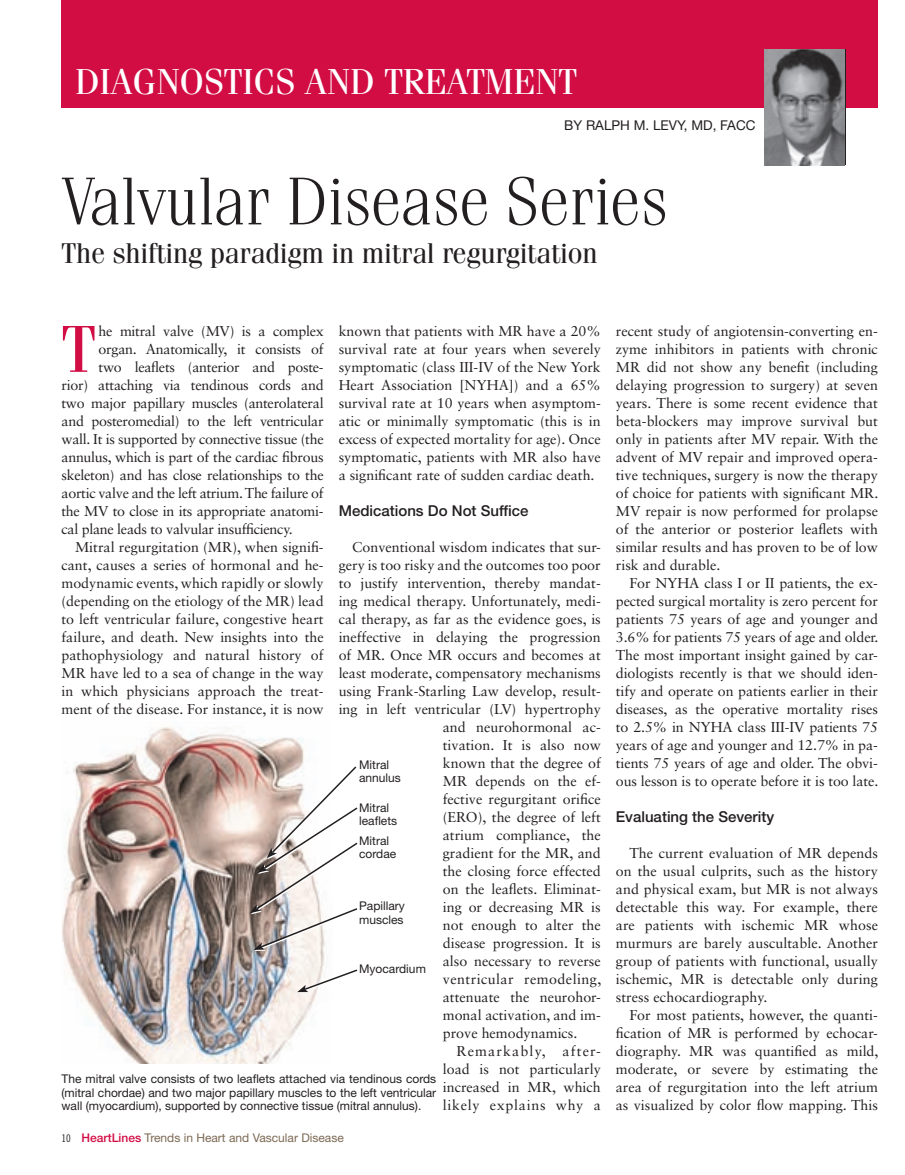
<style>
.page{position:relative;width:905px;height:1175px;background:#fff}
.page>*{position:absolute;margin:0;border:0;box-sizing:border-box;transform-origin:0 0}
.t1{font:300 67.5px "Fenice Std";letter-spacing:-.02em;color:#231f20}
.t2{font:66.3px "Fenice Std";color:#d20d44}
.t3{font:36px "Fenice Std";letter-spacing:-.005em;color:#fff}
.t4{font:28.5px "Fenice Std";letter-spacing:-.01em;color:#231f20}
.t5{font:500 15px "Helvetica Neue LT Std";color:#231f20}
.t6{font:14.25px/18px "Sabon LT Std";color:#231f20;text-align:justify}
.t7{font:14.25px "Sabon LT Std";letter-spacing:-.02em;color:#231f20}
.t8{font:14.25px "Sabon LT Std";letter-spacing:.03em;color:#231f20}
.t9{font:14.25px "Sabon LT Std";letter-spacing:.05em;color:#231f20}
.t10{font:14.25px "Sabon LT Std";letter-spacing:.08em;color:#231f20}
.t11{font:13.5px "Helvetica Neue LT Std";color:#231f20}
.t12{font:12px/13.5px "Helvetica Neue LT Std";color:#231f20}
.t13{font:12px "Helvetica Neue LT Std";color:#7c6954}
.s1{font-family:"Trade Gothic LT Std Cn 18";font-size:10.5px;color:#231f20}
.s2{font-weight:500;color:#d20d44}
</style>
<div class="page">
<div style="left:62px;top:0;width:816px;height:108px;background:#d20d44"></div>
<img style="left:764px;top:50px;width:80px;height:115px">
<img style="left:62px;top:726px;width:263px;height:337px">
<svg style="left:250px;top:765px;width:108px;height:186px"></svg>
<svg style="left:297px;top:968px;width:61px;height:25px"></svg>
<h3 class="t3" style="left:75px;top:60px;width:503px">DIAGNOSTICS AND TREATMENT</h3>
<p class="t11" style="left:564px;top:117px;width:193px">By Ralph M. Levy, MD, FACC</p>
<h1 class="t1" style="left:62px;top:162px;width:608px">Valvular Disease Series</h1>
<h3 class="t4" style="left:62px;top:236px;width:537px">The shifting paradigm in mitral regurgitation</h3>
<h2 class="t2" style="left:62px;top:309px;width:36px">T</h2>
<p class="t7" style="left:99px;top:322px;width:226px">he mitral valve (MV) is a complex</p>
<p class="t6" style="left:339px;top:322px;width:264px">known that patients with MR have a 20% survival rate at four years when severely symptomatic (class III-IV of the New York Heart Association [NYHA]) and a 65% survival rate at 10 years when asymptom&shy;atic or minimally symptomatic (this is in excess of expected mortality for age). Once symptomatic, patients with MR also have a significant rate of sudden cardiac death.</p>
<p class="t5" style="left:339px;top:501px;width:191px">Medications Do Not Suffice</p>
<p class="t6" style="left:352px;top:538px;width:250px">Conventional wisdom indicates that sur-</p>
<p class="t6" style="left:339px;top:556px;width:263px">gery is too risky and the outcomes too poor</p>
<p class="t6" style="left:339px;top:574px;width:263px">to justify intervention, thereby mandat-</p>
<p class="t6" style="left:339px;top:592px;width:263px">ing medical therapy. Unfortunately, medi-</p>
<p class="t6" style="left:339px;top:610px;width:264px">cal therapy, as far as the evidence goes, is</p>
<p class="t6" style="left:339px;top:628px;width:263px">ineffective in delaying the progression</p>
<p class="t6" style="left:339px;top:646px;width:263px">of MR. Once MR occurs and becomes at</p>
<p class="t6" style="left:339px;top:664px;width:264px">least moderate, compensatory mechanisms</p>
<p class="t6" style="left:339px;top:682px;width:263px">using Frank-Starling Law develop, result-</p>
<p class="t6" style="left:339px;top:700px;width:264px">ing in left ventricular (LV) hypertrophy</p>
<p class="t6" style="left:443px;top:718px;width:159px">and neurohormonal ac-</p>
<p class="t6" style="left:443px;top:736px;width:159px">tivation. It is also now</p>
<p class="t6" style="left:443px;top:754px;width:159px">known that the degree of</p>
<p class="t6" style="left:443px;top:772px;width:159px">MR depends on the ef-</p>
<p class="t6" style="left:443px;top:790px;width:159px">fective regurgitant orifice</p>
<p class="t6" style="left:443px;top:808px;width:159px">(ERO), the degree of left</p>
<p class="t6" style="left:443px;top:826px;width:159px">atrium compliance, the</p>
<p class="t6" style="left:443px;top:844px;width:159px">gradient for the MR, and</p>
<p class="t6" style="left:443px;top:862px;width:159px">the closing force effected</p>
<p class="t6" style="left:443px;top:880px;width:159px">on the leaflets. Eliminat-</p>
<p class="t6" style="left:443px;top:898px;width:159px">ing or decreasing MR is</p>
<p class="t6" style="left:443px;top:916px;width:159px">not enough to alter the</p>
<p class="t6" style="left:443px;top:934px;width:159px">disease progression. It is</p>
<p class="t6" style="left:443px;top:952px;width:159px">also necessary to reverse</p>
<p class="t8" style="left:443px;top:970px;width:160px">ventricular remodeling,</p>
<p class="t6" style="left:443px;top:988px;width:159px">attenuate the neurohor-</p>
<p class="t6" style="left:443px;top:1006px;width:159px">monal activation, and im-</p>
<p class="t6" style="left:443px;top:1024px;width:136px">prove hemodynamics.</p>
<p class="t10" style="left:456px;top:1042px;width:146px">Remarkably, after-</p>
<p class="t6" style="left:443px;top:1060px;width:159px">load is not particularly</p>
<p class="t6" style="left:443px;top:1078px;width:159px">increased in MR, which</p>
<p class="t9" style="left:443px;top:1096px;width:159px">likely explains why a</p>
<p class="t7" style="left:99px;top:340px;width:226px">organ. Anatomically, it consists of</p>
<p class="t7" style="left:99px;top:358px;width:226px">two leaflets (anterior and poste-</p>
<p class="t7" style="left:62px;top:376px;width:264px">rior) attaching via tendinous cords and</p>
<p class="t7" style="left:62px;top:394px;width:264px">two major papillary muscles (anterolateral</p>
<p class="t7" style="left:62px;top:412px;width:264px">and posteromedial) to the left ventricular</p>
<p class="t7" style="left:62px;top:430px;width:263px">wall. It is supported by connective tissue (the</p>
<p class="t7" style="left:62px;top:448px;width:263px">annulus, which is part of the cardiac fibrous</p>
<p class="t7" style="left:62px;top:466px;width:264px">skeleton) and has close relationships to the</p>
<p class="t7" style="left:62px;top:484px;width:264px">aortic valve and the left atrium. The failure of</p>
<p class="t7" style="left:62px;top:502px;width:263px">the MV to close in its appropriate anatomi-</p>
<p class="t7" style="left:62px;top:520px;width:233px">cal plane leads to valvular insufficiency.</p>
<p class="t6" style="left:75px;top:538px;width:250px">Mitral regurgitation (MR), when signifi-</p>
<p class="t6" style="left:62px;top:556px;width:263px">cant, causes a series of hormonal and he-</p>
<p class="t6" style="left:62px;top:574px;width:263px">modynamic events, which rapidly or slowly</p>
<p class="t6" style="left:62px;top:592px;width:263px">(depending on the etiology of the MR) lead</p>
<p class="t6" style="left:62px;top:610px;width:263px">to left ventricular failure, congestive heart</p>
<p class="t6" style="left:62px;top:628px;width:264px">failure, and death. New insights into the</p>
<p class="t6" style="left:62px;top:646px;width:263px">pathophysiology and natural history of</p>
<p class="t6" style="left:62px;top:664px;width:264px">MR have led to a sea of change in the way</p>
<p class="t6" style="left:62px;top:682px;width:263px">in which physicians approach the treat-</p>
<p class="t6" style="left:62px;top:700px;width:263px">ment of the disease. For instance, it is now</p>
<p class="t12" style="left:359px;top:757px;width:43px">Mitral annulus</p>
<p class="t12" style="left:359px;top:800px;width:39px">Mitral leaflets</p>
<p class="t12" style="left:359px;top:833px;width:39px">Mitral cordae</p>
<p class="t12" style="left:359px;top:899px;width:47px">Papillary muscles</p>
<p class="t12" style="left:359px;top:961px;width:68px">Myocardium</p>
<p class="t12" style="left:62px;top:1072px;width:376px;text-align:justify">The mitral valve consists of two leaflets attached via tendinous cords (mitral chordae) and two major papillary muscles to the left ventricular wall (myocardium), supported by connective tissue (mitral annulus).</p>
<p class="t13" style="left:62px;top:1130px;width:284px"><span class="s1">10</span> <span class="s2">HeartLines</span> Trends in Heart and Vascular Disease</p>
<p class="t6" style="left:616px;top:322px;width:264px">recent study of angiotensin-converting en&shy;zyme inhibitors in patients with chronic MR did not show any benefit (including delaying progression to surgery) at seven years. There is some recent evidence that beta-blockers may improve survival but only in patients after MV repair. With the advent of MV repair and improved opera&shy;tive techniques, surgery is now the therapy of choice for patients with significant MR.<br>MV repair is now performed for prolapse of the anterior or posterior leaflets with similar results and has proven to be of low risk and durable.</p>
<p class="t6" style="left:616px;top:574px;width:264px;text-indent:14px">For NYHA class I or II patients, the ex&shy;pected surgical mortality is zero percent for patients 75 years of age and younger and 3.6% for patients 75 years of age and older.<br>The most important insight gained by car&shy;diologists recently is that we should iden&shy;tify and operate on patients earlier in their diseases, as the operative mortality rises to 2.5% in NYHA class III-IV patients 75 years of age and younger and 12.7% in pa&shy;tients 75 years of age and older. The obvi&shy;ous lesson is to operate before it is too late.</p>
<p class="t5" style="left:616px;top:807px;width:160px">Evaluating the Severity</p>
<p class="t6" style="left:616px;top:844px;width:264px;text-indent:14px">The current evaluation of MR depends on the usual culprits, such as the history and physical exam, but MR is not always detectable this way. For example, there are patients with ischemic MR whose murmurs are barely auscultable. Another group of patients with functional, usually ischemic, MR is detectable only during stress echocardiography.</p>
<p class="t6" style="left:616px;top:1006px;width:264px;text-indent:14px">For most patients, however, the quanti&shy;fication of MR is performed by echocar&shy;diography. MR was quantified as mild, moderate, or severe by estimating the area of regurgitation into the left atrium as visualized by color flow mapping. This</p>
</div>
